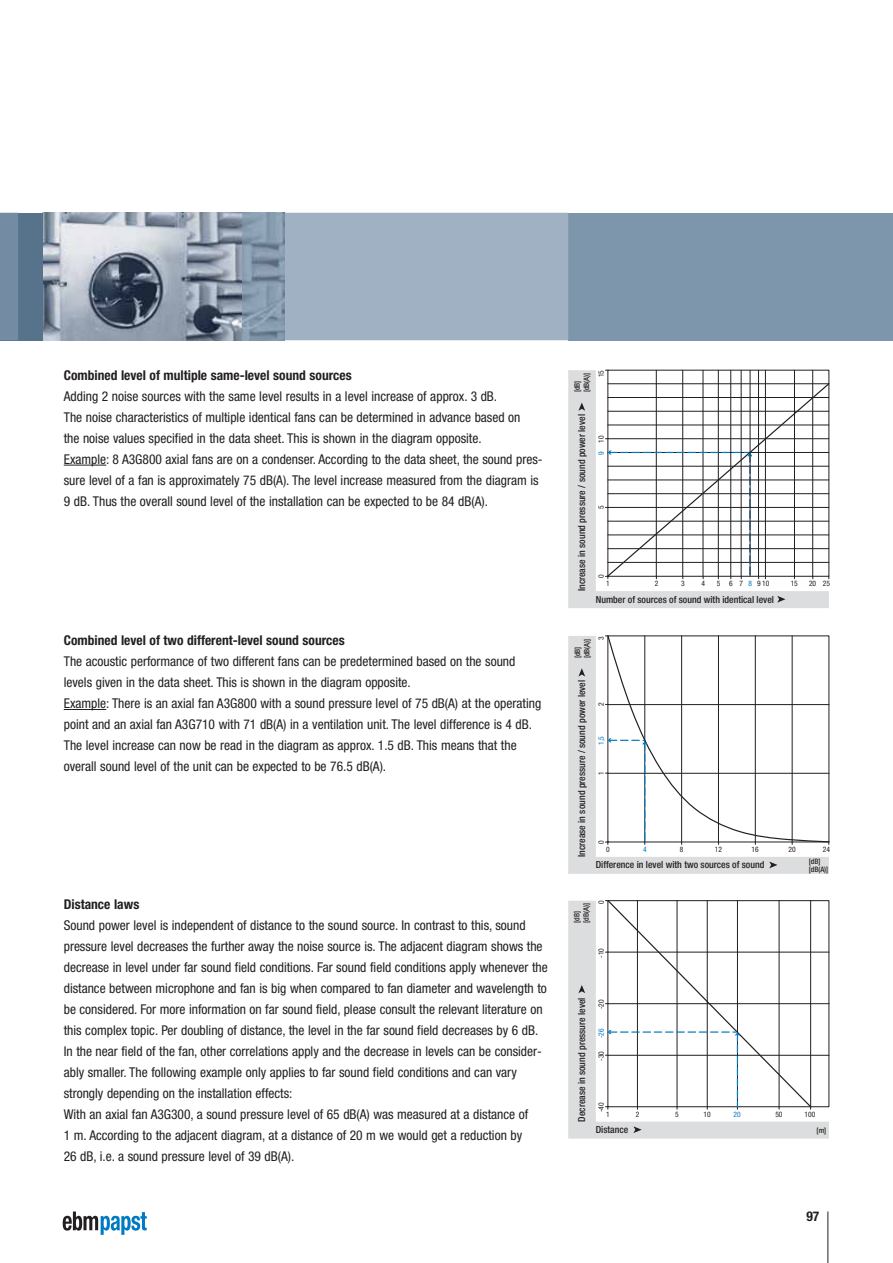
<style>
.page{position:relative;width:893px;height:1263px;background:#fff}
.page>*{position:absolute;margin:0;border:0;box-sizing:border-box;transform-origin:0 0}
.t1{font:condensed 13.5px/21px "Helvetica Neue LT";color:#231f20}
.t2{font:700 condensed 13.5px "Helvetica Neue LT";color:#231f20}
.t3{font:500 condensed 9.75px "Helvetica Neue LT";color:#231f20}
.t4{font:condensed 7.5px "Helvetica Neue LT";color:#231f20}
.t5{font:500 condensed 7.5px/9.3px "Helvetica Neue LT";color:#231f20}
.t6{font:condensed 7.5px "Helvetica Neue LT";color:#007ac2}
</style>
<div class="page">
<div style="left:568px;top:213px;width:325px;height:127px;background:#7e96ab"></div>
<svg style="left:63px;top:1212px;width:84px;height:23px"></svg>
<hr style="left:827px;top:1212px;width:1px;height:51px;background:#231f20">
<svg style="left:568px;top:370px;width:261px;height:238px;fill:#dcddde"></svg>
<hr style="left:656px;top:370px;width:1px;height:206px;background:#231f20">
<hr style="left:718px;top:370px;width:1px;height:206px;background:#231f20">
<hr style="left:765px;top:370px;width:1px;height:206px;background:#231f20">
<hr style="left:794px;top:370px;width:1px;height:206px;background:#231f20">
<hr style="left:682px;top:370px;width:1px;height:206px;background:#231f20">
<hr style="left:703px;top:370px;width:1px;height:206px;background:#231f20">
<hr style="left:730px;top:370px;width:1px;height:206px;background:#231f20">
<hr style="left:741px;top:370px;width:1px;height:206px;background:#231f20">
<hr style="left:758px;top:370px;width:1px;height:206px;background:#231f20">
<hr style="left:812px;top:370px;width:1px;height:206px;background:#231f20">
<svg style="left:777px;top:596px;width:8px;height:7px"></svg>
<svg style="left:578px;top:403px;width:7px;height:8px"></svg>
<hr style="left:750px;top:370px;width:1px;height:206px;background:#231f20">
<svg style="left:605px;top:382px;width:225px;height:197px"></svg>
<svg style="left:568px;top:636px;width:261px;height:238px;fill:#dcddde"></svg>
<svg style="left:769px;top:862px;width:8px;height:6px"></svg>
<svg style="left:606px;top:635px;width:224px;height:208px"></svg>
<svg style="left:605px;top:738px;width:42px;height:106px"></svg>
<svg style="left:578px;top:668px;width:7px;height:9px"></svg>
<svg style="left:568px;top:901px;width:261px;height:238px;fill:#dcddde"></svg>
<hr style="left:608px;top:952px;width:221px;height:1px;background:#231f20">
<hr style="left:608px;top:1003px;width:221px;height:1px;background:#231f20">
<hr style="left:608px;top:1055px;width:221px;height:1px;background:#231f20">
<svg style="left:605px;top:900px;width:207px;height:209px"></svg>
<svg style="left:633px;top:1126px;width:9px;height:7px"></svg>
<svg style="left:578px;top:985px;width:7px;height:8px"></svg>
<hr style="left:64px;top:465px;width:42px;height:1px;background:#231f20">
<hr style="left:64px;top:709px;width:42px;height:1px;background:#231f20">
<img style="left:43px;top:213px;width:199px;height:127px">
<div style="left:0;top:213px;width:43px;height:127px;background:#56738b"></div>
<div style="left:0;top:213px;width:18px;height:127px;background:#738ca4"></div>
<div style="left:285px;top:213px;width:283px;height:127px;background:#9fb1c3"></div>
<img style="left:242px;top:213px;width:43px;height:127px">
<p class="t2" style="left:64px;top:370px;width:289px">Combined level of multiple same-level sound sources</p>
<p class="t1" style="left:64px;top:386px;width:480px">Adding 2 noise sources with the same level results in a level increase of approx. 3 dB.<br>The noise characteristics of multiple identical fans can be determined in advance based on<br>the noise values specified in the data sheet. This is shown in the diagram opposite.<br>Example: 8 A3G800 axial fans are on a condenser. According to the data sheet, the sound pres&shy;sure level of a fan is approximately 75 dB(A). The level increase measured from the diagram is 9 dB. Thus the overall sound level of the installation can be expected to be 84 dB(A).</p>
<p class="t2" style="left:64px;top:635px;width:282px">Combined level of two different-level sound sources</p>
<p class="t1" style="left:64px;top:652px;width:479px">The acoustic performance of two different fans can be predetermined based on the sound levels given in the data sheet. This is shown in the diagram opposite.<br>Example: There is an axial fan A3G800 with a sound pressure level of 75 dB(A) at the operating point and an axial fan A3G710 with 71 dB(A) in a ventilation unit. The level difference is 4 dB.<br>The level increase can now be read in the diagram as approx. 1.5 dB. This means that the overall sound level of the unit can be expected to be 76.5 dB(A).</p>
<p class="t2" style="left:64px;top:899px;width:77px">Distance laws</p>
<p class="t1" style="left:64px;top:916px;width:485px">Sound power level is independent of distance to the sound source. In contrast to this, sound pressure level decreases the further away the noise source is. The adjacent diagram shows the decrease in level under far sound field conditions. Far sound field conditions apply whenever the distance between microphone and fan is big when compared to fan diameter and wavelength to be considered. For more information on far sound field, please consult the relevant literature on this complex topic. Per doubling of distance, the level in the far sound field decreases by 6 dB.<br>In the near field of the fan, other correlations apply and the decrease in levels can be consider&shy;ably smaller. The following example only applies to far sound field conditions and can vary strongly depending on the installation effects:<br>With an axial fan A3G300, a sound pressure level of 65 dB(A) was measured at a distance of<br>1 m. According to the adjacent diagram, at a distance of 20 m we would get a reduction by<br>26 dB, i.e. a sound pressure level of 39 dB(A).</p>
<p class="t4" style="left:598px;top:377px;width:9px;rotate:-90deg">15</p>
<p class="t5" style="left:573px;top:392px;width:21px;rotate:-90deg">[dB] [dB(A)]</p>
<p class="t3" style="left:578px;top:591px;width:179px;rotate:-90deg">Increase in sound pressure / sound power level</p>
<p class="t4" style="left:598px;top:443px;width:9px;rotate:-90deg">10</p>
<p class="t6" style="left:598px;top:455px;width:5px;rotate:-90deg">9</p>
<p class="t4" style="left:598px;top:509px;width:5px;rotate:-90deg">5</p>
<p class="t4" style="left:598px;top:578px;width:5px;rotate:-90deg">0</p>
<p class="t4" style="left:606px;top:581px;width:5px">1</p>
<p class="t3" style="left:596px;top:596px;width:180px">Number of sources of sound with identical level</p>
<p class="t4" style="left:655px;top:581px;width:5px">2</p>
<p class="t4" style="left:681px;top:581px;width:5px">3</p>
<p class="t4" style="left:717px;top:581px;width:5px">5</p>
<p class="t6" style="left:748px;top:581px;width:5px">8</p>
<p class="t4" style="left:757px;top:581px;width:14px">910</p>
<p class="t4" style="left:791px;top:581px;width:9px">15</p>
<p class="t4" style="left:809px;top:581px;width:22px">20 25</p>
<p class="t4" style="left:701px;top:581px;width:5px">4</p>
<p class="t4" style="left:729px;top:581px;width:16px">6 7</p>
<p class="t4" style="left:598px;top:640px;width:5px;rotate:-90deg">3</p>
<p class="t5" style="left:573px;top:658px;width:21px;rotate:-90deg">[dB] [dB(A)]</p>
<p class="t3" style="left:578px;top:857px;width:179px;rotate:-90deg">Increase in sound pressure / sound power level</p>
<p class="t4" style="left:598px;top:706px;width:5px;rotate:-90deg">2</p>
<p class="t6" style="left:598px;top:745px;width:10px;rotate:-90deg">1,5</p>
<p class="t4" style="left:598px;top:775px;width:5px;rotate:-90deg">1</p>
<p class="t4" style="left:598px;top:844px;width:5px;rotate:-90deg">0</p>
<p class="t4" style="left:606px;top:846px;width:5px">0</p>
<p class="t3" style="left:596px;top:861px;width:170px">Difference in level with two sources of sound</p>
<p class="t6" style="left:643px;top:847px;width:5px">4</p>
<p class="t4" style="left:680px;top:847px;width:5px">8</p>
<p class="t4" style="left:715px;top:847px;width:9px">12</p>
<p class="t4" style="left:751px;top:847px;width:9px">16</p>
<p class="t4" style="left:788px;top:847px;width:9px">20</p>
<p class="t4" style="left:823px;top:847px;width:9px">24</p>
<p class="t5" style="left:809px;top:858px;width:21px;line-height:7.8px">[dB] [dB(A)]</p>
<p class="t5" style="left:573px;top:923px;width:21px;rotate:-90deg">[dB] [dB(A)]</p>
<p class="t4" style="left:598px;top:904px;width:5px;rotate:-90deg">0</p>
<p class="t4" style="left:598px;top:958px;width:11px;rotate:-90deg">-10</p>
<p class="t3" style="left:578px;top:1122px;width:126px;rotate:-90deg">Decrease in sound pressure level</p>
<p class="t4" style="left:598px;top:1009px;width:11px;rotate:-90deg">-20</p>
<p class="t6" style="left:598px;top:1038px;width:11px;rotate:-90deg">-26</p>
<p class="t4" style="left:598px;top:1061px;width:11px;rotate:-90deg">-30</p>
<p class="t4" style="left:598px;top:1112px;width:11px;rotate:-90deg">-40</p>
<p class="t4" style="left:606px;top:1111px;width:5px">1</p>
<p class="t3" style="left:596px;top:1126px;width:34px">Distance</p>
<p class="t5" style="left:816px;top:1126px;width:11px">[m]</p>
<p class="t4" style="left:636px;top:1111px;width:5px">2</p>
<p class="t4" style="left:675px;top:1111px;width:5px">5</p>
<p class="t4" style="left:703px;top:1111px;width:9px">10</p>
<p class="t6" style="left:734px;top:1111px;width:9px">20</p>
<p class="t4" style="left:775px;top:1111px;width:9px">50</p>
<p class="t4" style="left:804px;top:1111px;width:12px">100</p>
<p class="t2" style="left:806px;top:1211px;width:14px">97</p>
</div>
